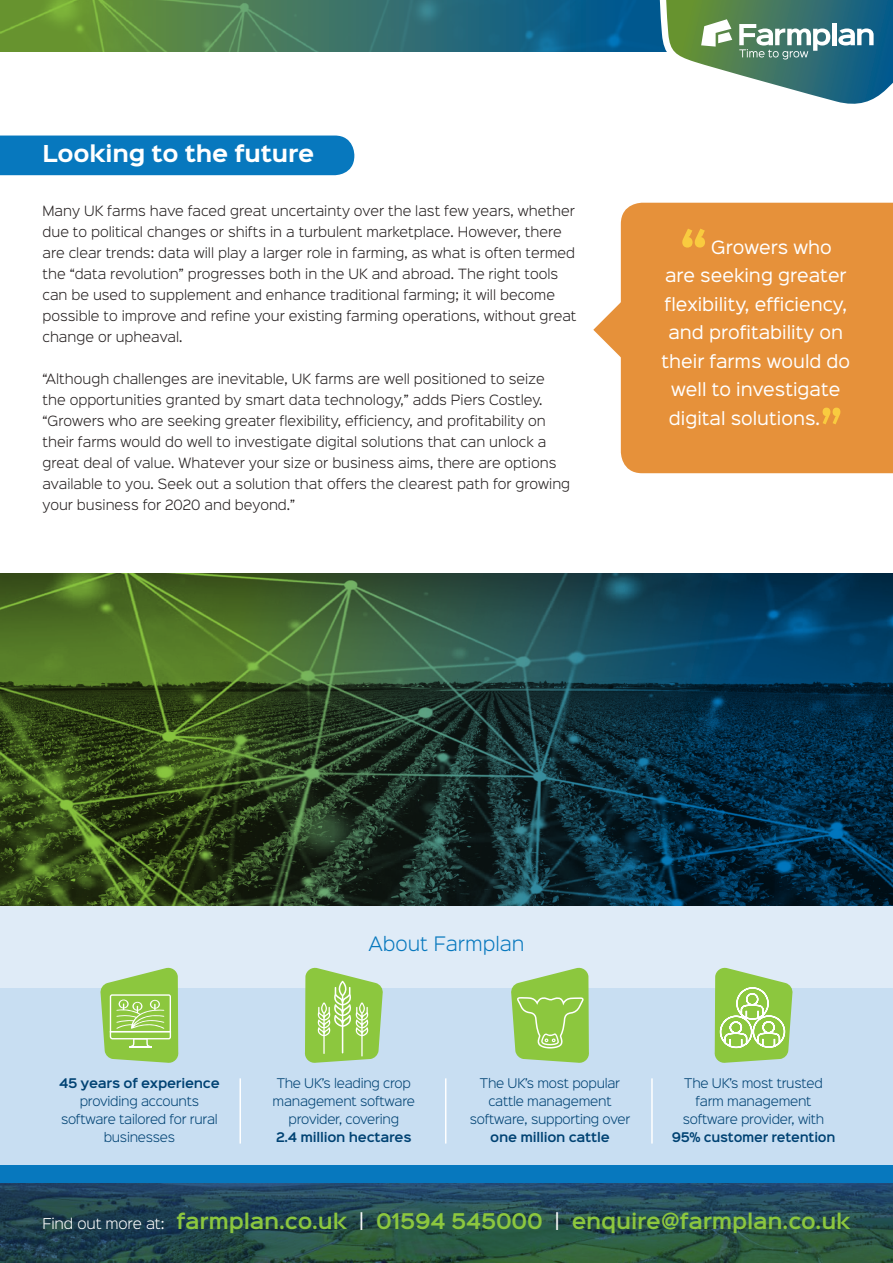
<style>
.page{position:relative;width:893px;height:1263px;background:#fff}
.page>*{position:absolute;margin:0;border:0;box-sizing:border-box;transform-origin:0 0}
.t1{font:54px "Sinkin Sans 900 X Black";color:#f9cb3f}
.t2{font:54px "Sinkin Sans 400";color:#f9cb3f}
.t3{font:700 21px "Sinkin Sans 700";letter-spacing:-.01em;color:#fff}
.t4{font:600 19.5px "Sinkin Sans 600";letter-spacing:-.01em;color:#8cc73e}
.t5{font:300 18px "Sinkin Sans 300";color:#0778be}
.t6{font:16.5px "Sinkin Sans 400";color:#fff}
.t7{font:300 12.75px/21px "Sinkin Sans 300";color:#241f1f}
.t8{font:300 12px/18px "Sinkin Sans 300";letter-spacing:-.02em;color:#004273;text-align:center}
.t9{font:600 12px "Sinkin Sans 600";letter-spacing:-.02em;color:#004273}
.s1{font-family:"Sinkin Sans 300";font-weight:300;font-size:13.5px;color:#fff}
.s2{font-family:"Sinkin Sans 400";font-weight:400;color:#fff}
</style>
<div class="page">
<svg style="left:1px;top:573px;width:892px;height:333px;background:#214437"></svg>
<div style="left:0;top:906px;width:893px;height:103px;background:#dfebf7"></div>
<div style="left:0;top:988px;width:893px;height:184px;background:#c8def2"></div>
<hr style="left:239px;top:1078px;width:2px;height:65px;background:#fff">
<hr style="left:445px;top:1078px;width:1px;height:65px;background:#fff">
<hr style="left:651px;top:1078px;width:2px;height:65px;background:#fff">
<svg style="left:511px;top:967px;width:78px;height:96px;background:#9cce62"></svg>
<svg style="left:714px;top:967px;width:79px;height:96px;background:#a6d373"></svg>
<svg style="left:305px;top:967px;width:78px;height:96px;background:#a3d16c"></svg>
<svg style="left:100px;top:967px;width:79px;height:96px;background:#a2d16d"></svg>
<div style="left:621px;top:203px;width:272px;height:270px;background:#e6913a"></div>
<svg style="left:593px;top:299px;width:62px;height:62px"></svg>
<div style="left:0;top:1165px;width:893px;height:50px;background:#0778be"></div>
<svg style="left:0;top:1183px;width:893px;height:80px;background:#254d4f"></svg>
<svg style="left:0;top:0;width:656px;height:51px;background:#3d7963"></svg>
<svg style="left:656px;top:0;width:237px;height:104px"></svg>
<div style="left:0;top:136px;width:354px;height:39px;background:#0778be"></div>
<h2 class="t3" style="left:43px;top:143px;width:273px">Looking to the future</h2>
<p class="t7" style="left:43px;top:199px;width:535px">Many UK farms have faced great uncertainty over the last few years, whether due to political changes or shifts in a turbulent marketplace. However, there are clear trends: data will play a larger role in farming, as what is often termed the “data revolution” progresses both in the UK and abroad. The right tools can be used to supplement and enhance traditional farming; it will become possible to improve and refine your existing farming operations, without great change or upheaval.</p>
<p class="t7" style="left:43px;top:367px;width:529px">“Although challenges are inevitable, UK farms are well positioned to seize the opportunities granted by smart data technology,” adds Piers Costley. “Growers who are seeking greater flexibility, efficiency, and profitability on their farms would do well to investigate digital solutions that can unlock a great deal of value. Whatever your size or business aims, there are options available to you. Seek out a solution that offers the clearest path for growing your business for 2020 and beyond.”</p>
<h1 class="t1" style="left:680px;top:223px;width:29px">“</h1>
<p class="t6" style="left:711px;top:233px;width:122px">Growers who</p>
<p class="t6" style="left:665px;top:262px;width:183px">are seeking greater</p>
<p class="t6" style="left:665px;top:290px;width:184px">flexibility, efficiency,</p>
<p class="t6" style="left:668px;top:319px;width:176px">and profitability on</p>
<p class="t6" style="left:661px;top:347px;width:190px">their farms would do</p>
<p class="t6" style="left:671px;top:376px;width:171px">well to investigate</p>
<p class="t6" style="left:669px;top:404px;width:153px">digital solutions.</p>
<h1 class="t2" style="left:820px;top:385px;width:24px">”</h1>
<p class="t9" style="left:59px;top:1072px;width:162px">45 years of experience</p>
<p class="t8" style="left:61px;top:1091px;width:158px">providing accounts software tailored for rural businesses</p>
<h3 class="t5" style="left:368px;top:929px;width:158px">About Farmplan</h3>
<p class="t8" style="left:273px;top:1073px;width:144px">The UK’s leading crop management software provider, covering</p>
<p class="t9" style="left:276px;top:1126px;width:137px">2.4 million hectares</p>
<p class="t8" style="left:470px;top:1073px;width:162px">The UK’s most popular cattle management software, supporting over</p>
<p class="t9" style="left:490px;top:1126px;width:121px">one million cattle</p>
<p class="t8" style="left:683px;top:1073px;width:143px">The UK’s most trusted farm management software provider, with</p>
<p class="t9" style="left:672px;top:1126px;width:165px">95% customer retention</p>
<h3 class="t4" style="left:43px;top:1204px;width:809px"><span class="s1">Find out more at:</span> farmplan.co.uk <span class="s2">|</span> 01594 545000 <span class="s2">|</span> enquire@farmplan.co.uk</h3>
</div>
